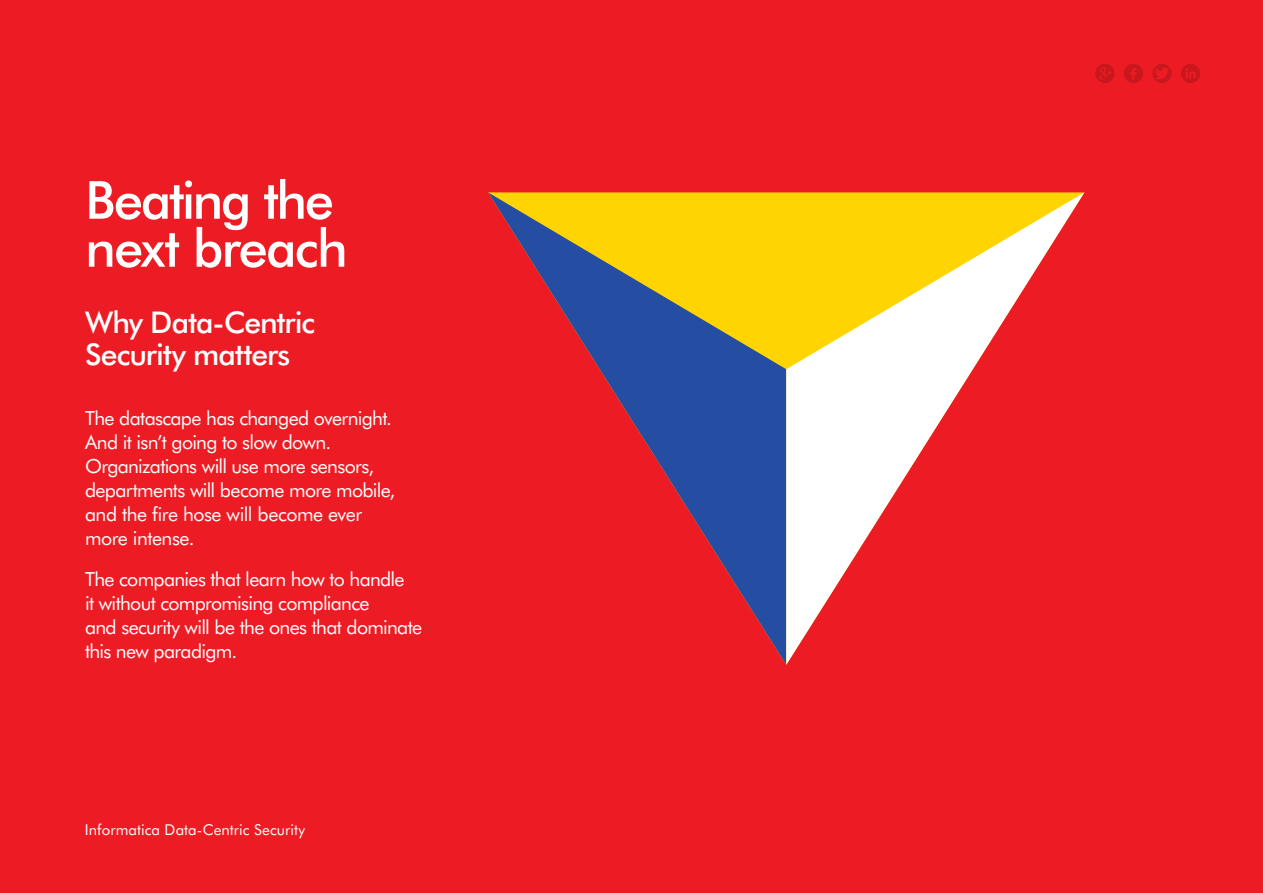
<style>
.page{position:relative;width:1263px;height:893px;background:#ed1c24}
.page>*{position:absolute;margin:0;border:0;box-sizing:border-box;transform-origin:0 0}
.t1{font:500 52.5px/48px "Futura BT";letter-spacing:-.04em;color:#fff}
.t2{font:500 30px/31.5px "Futura BT";letter-spacing:-.035em;color:#fff}
.t3{font:19.5px/24px "Futura BT";letter-spacing:-.035em;color:#fff}
.t4{font:15px "Futura BT";letter-spacing:.005em;color:#fff}
</style>
<div class="page">
<svg style="left:488px;top:192px;width:298px;height:472px"></svg>
<svg style="left:786px;top:192px;width:298px;height:473px"></svg>
<h1 class="t1" style="left:85px;top:176px;width:264px">Beating the next breach</h1>
<h2 class="t2" style="left:85px;top:307px;width:231px">Why Data-Centric<br>Security matters</h2>
<p class="t3" style="left:85px;top:406px;width:312px">The datascape has changed overnight.<br>And it isn’t going to slow down.<br>Organizations will use more sensors, departments will become more mobile, and the fire hose will become ever more intense.</p>
<p class="t3" style="left:85px;top:567px;width:339px">The companies that learn how to handle<br>it without compromising compliance<br>and security will be the ones that dominate this new paradigm.</p>
<p class="t4" style="left:85px;top:821px;width:222px">Informatica Data-Centric Security</p>
</div>
